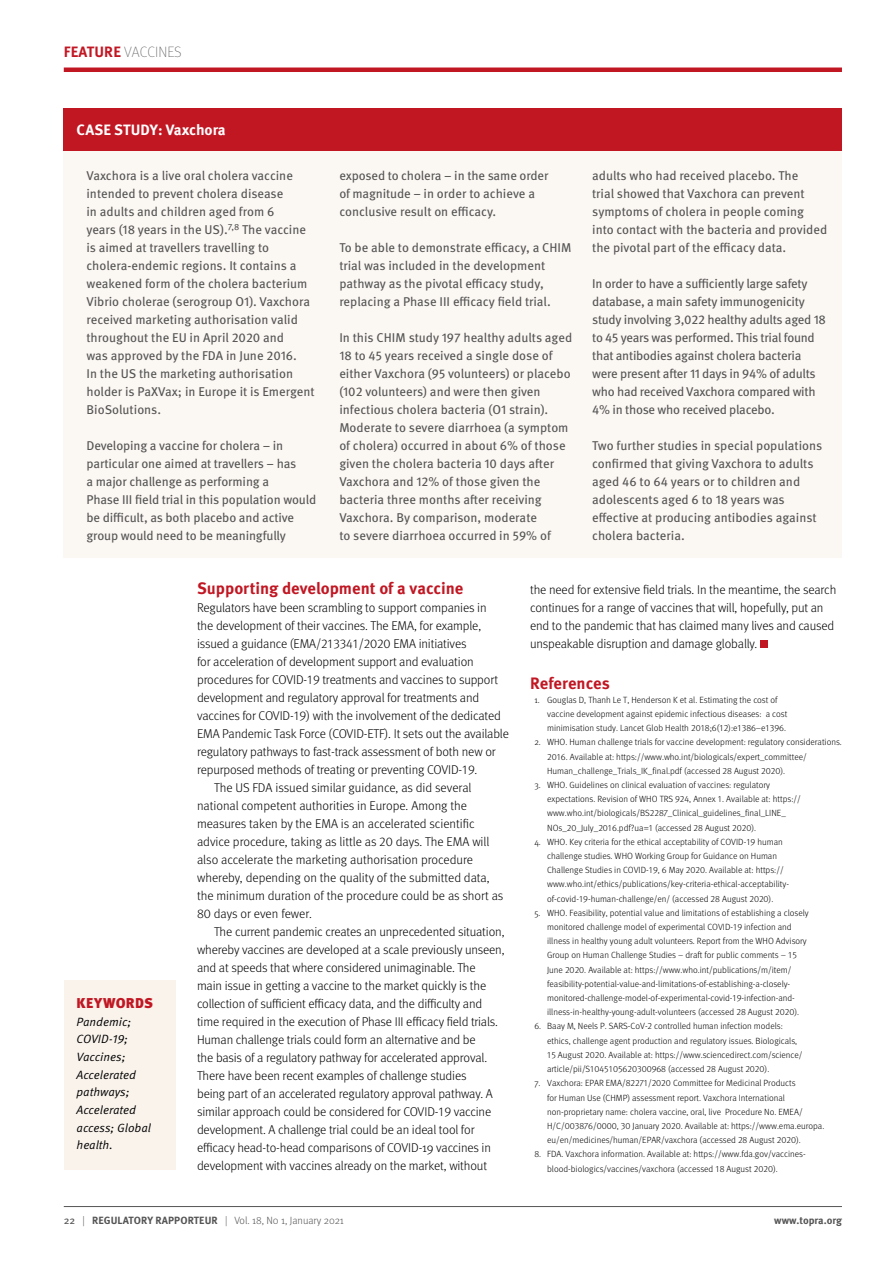
<style>
.page{position:relative;width:893px;height:1263px;background:#fff}
.page>*{position:absolute;margin:0;border:0;box-sizing:border-box;transform-origin:0 0}
.t1{font:700 16.5px "Meta OT";letter-spacing:-.005em;color:#c11723}
.t2{font:700 15px "Meta OT";color:#fff}
.t3{font:100 15px "Meta OT";letter-spacing:.01em;color:#545454}
.t4{font:900 14.25px "Meta OT";letter-spacing:.02em;color:#c11723}
.t5{font:12.75px/18px "Meta OT";letter-spacing:-.005em;color:#545454}
.t6{font:300 12.75px/18px "Meta OT";letter-spacing:-.01em;color:#000}
.t7{font:12px/17.7px "Meta OT Norm Ita";color:#000}
.t8{font:300 10.5px "Meta OT";color:#545454}
.t9{font:700 10.5px "Meta OT";color:#545454}
.t10{font:300 9px/14.2px "Meta OT";color:#000}
.s1{font-weight:700;color:#c11723}
.s2{font-weight:400}
.s3{font-weight:700}
</style>
<div class="page">
<hr style="left:64px;top:1206px;width:778px;height:1px;background:#545454">
<hr style="left:64px;top:68px;width:778px;height:4px;background:#c11723">
<div style="left:64px;top:145px;width:778px;height:413px;background:#fbf7f3"></div>
<div style="left:64px;top:108px;width:778px;height:43px;background:#c11723"></div>
<div style="left:760px;top:641px;width:7px;height:7px;background:#c11723"></div>
<div style="left:64px;top:980px;width:112px;height:190px;background:#f9f3ec"></div>
<h2 class="t3" style="left:64px;top:43px;width:119px"><span class="s1">FEATURE</span> VACCINES</h2>
<h2 class="t2" style="left:77px;top:120px;width:151px">CASE STUDY: Vaxchora</h2>
<p class="t5" style="left:86px;top:167px;width:230px">Vaxchora is a live oral cholera vaccine intended to prevent cholera disease<br>in adults and children aged from 6<br>years (18 years in the US).<sup>7,8</sup> The vaccine is aimed at travellers travelling to cholera-endemic regions. It contains a weakened form of the cholera bacterium Vibrio cholerae (serogroup O1). Vaxchora received marketing authorisation valid throughout the EU in April 2020 and<br>was approved by the FDA in June 2016.<br>In the US the marketing authorisation holder is PaXVax; in Europe it is Emergent BioSolutions.</p>
<h3 class="t5" style="left:86px;top:437px;width:231px">Developing a vaccine for cholera – in particular one aimed at travellers – has<br>a major challenge as performing a<br>Phase III field trial in this population would be difficult, as both placebo and active group would need to be meaningfully</h3>
<h3 class="t5" style="left:339px;top:167px;width:211px">exposed to cholera – in the same order of magnitude – in order to achieve a conclusive result on efficacy.</h3>
<h3 class="t5" style="left:339px;top:239px;width:234px">To be able to demonstrate efficacy, a CHIM trial was included in the development pathway as the pivotal efficacy study, replacing a Phase III efficacy field trial.</h3>
<p class="t5" style="left:339px;top:329px;width:234px">In this CHIM study 197 healthy adults aged 18 to 45 years received a single dose of either Vaxchora (95 volunteers) or placebo (102 volunteers) and were then given infectious cholera bacteria (O1 strain).<br>Moderate to severe diarrhoea (a symptom of cholera) occurred in about 6% of those given the cholera bacteria 10 days after Vaxchora and 12% of those given the bacteria three months after receiving Vaxchora. By comparison, moderate<br>to severe diarrhoea occurred in 59% of</p>
<h3 class="t5" style="left:592px;top:167px;width:236px">adults who had received placebo. The<br>trial showed that Vaxchora can prevent symptoms of cholera in people coming into contact with the bacteria and provided the pivotal part of the efficacy data.</h3>
<p class="t5" style="left:592px;top:275px;width:235px">In order to have a sufficiently large safety database, a main safety immunogenicity study involving 3,022 healthy adults aged 18 to 45 years was performed. This trial found that antibodies against cholera bacteria were present after 11 days in 94% of adults who had received Vaxchora compared with 4% in those who received placebo.</p>
<h3 class="t5" style="left:592px;top:437px;width:232px">Two further studies in special populations confirmed that giving Vaxchora to adults aged 46 to 64 years or to children and adolescents aged 6 to 18 years was effective at producing antibodies against cholera bacteria.</h3>
<h3 class="t4" style="left:77px;top:994px;width:78px">KEYWORDS</h3>
<h3 class="t7" style="left:77px;top:1013px;width:76px">Pandemic;<br>COVID-19;<br>Vaccines;<br>Accelerated pathways;<br>Accelerated access; Global health.</h3>
<h1 class="t1" style="left:197px;top:578px;width:268px">Supporting development of a vaccine</h1>
<h3 class="t6" style="left:197px;top:599px;width:291px">Regulators have been scrambling to support companies in</h3>
<h3 class="t6" style="left:197px;top:617px;width:286px">the development of their vaccines. The EMA, for example,</h3>
<h3 class="t6" style="left:197px;top:635px;width:271px">issued a guidance (EMA/213341/2020 EMA initiatives</h3>
<h3 class="t6" style="left:197px;top:653px;width:278px">for acceleration of development support and evaluation</h3>
<h3 class="t6" style="left:197px;top:671px;width:302px">procedures for COVID-19 treatments and vaccines to support</h3>
<h3 class="t6" style="left:197px;top:689px;width:284px">development and regulatory approval for treatments and</h3>
<h3 class="t6" style="left:197px;top:707px;width:305px">vaccines for COVID-19) with the involvement of the dedicated</h3>
<h3 class="t6" style="left:197px;top:725px;width:313px">EMA Pandemic Task Force (COVID-ETF). It sets out the available</h3>
<h3 class="t6" style="left:197px;top:743px;width:300px">regulatory pathways to fast-track assessment of both new or</h3>
<h3 class="t6" style="left:197px;top:761px;width:282px">repurposed methods of treating or preventing COVID-19.</h3>
<h3 class="t6" style="left:214px;top:779px;width:259px">The US FDA issued similar guidance, as did several</h3>
<h3 class="t6" style="left:197px;top:797px;width:272px">national competent authorities in Europe. Among the</h3>
<h3 class="t6" style="left:197px;top:815px;width:279px">measures taken by the EMA is an accelerated scientific</h3>
<h3 class="t6" style="left:197px;top:833px;width:294px">advice procedure, taking as little as 20 days. The EMA will</h3>
<h3 class="t6" style="left:197px;top:851px;width:278px">also accelerate the marketing authorisation procedure</h3>
<h3 class="t6" style="left:197px;top:869px;width:294px">whereby, depending on the quality of the submitted data,</h3>
<h3 class="t6" style="left:197px;top:887px;width:308px">the minimum duration of the procedure could be as short as</h3>
<h3 class="t6" style="left:197px;top:905px;width:116px">80 days or even fewer.</h3>
<h3 class="t6" style="left:214px;top:923px;width:292px">The current pandemic creates an unprecedented situation,</h3>
<h3 class="t6" style="left:197px;top:941px;width:309px">whereby vaccines are developed at a scale previously unseen,</h3>
<h3 class="t6" style="left:197px;top:959px;width:280px">and at speeds that where considered unimaginable. The</h3>
<h3 class="t6" style="left:197px;top:977px;width:291px">main issue in getting a vaccine to the market quickly is the</h3>
<h3 class="t6" style="left:197px;top:995px;width:287px">collection of sufficient efficacy data, and the difficulty and</h3>
<h3 class="t6" style="left:197px;top:1013px;width:303px">time required in the execution of Phase III efficacy field trials.</h3>
<h3 class="t6" style="left:197px;top:1031px;width:280px">Human challenge trials could form an alternative and be</h3>
<h3 class="t6" style="left:197px;top:1049px;width:292px">the basis of a regulatory pathway for accelerated approval.</h3>
<h3 class="t6" style="left:197px;top:1067px;width:271px">There have been recent examples of challenge studies</h3>
<h3 class="t6" style="left:197px;top:1085px;width:297px">being part of an accelerated regulatory approval pathway. A</h3>
<h3 class="t6" style="left:197px;top:1103px;width:296px">similar approach could be considered for COVID-19 vaccine</h3>
<h3 class="t6" style="left:197px;top:1121px;width:279px">development. A challenge trial could be an ideal tool for</h3>
<h3 class="t6" style="left:197px;top:1139px;width:295px">efficacy head-to-head comparisons of COVID-19 vaccines in</h3>
<h3 class="t6" style="left:197px;top:1157px;width:292px">development with vaccines already on the market, without</h3>
<h3 class="t6" style="left:530px;top:581px;width:308px">the need for extensive field trials. In the meantime, the search continues for a range of vaccines that will, hopefully, put an end to the pandemic that has claimed many lives and caused unspeakable disruption and damage globally.</h3>
<h1 class="t1" style="left:530px;top:672px;width:81px">References</h1>
<p class="t10" style="left:547px;top:693px;width:242px;text-indent:-13px">1. Gouglas D, Thanh Le T, Henderson K et al. Estimating the cost of vaccine development against epidemic infectious diseases: a cost minimisation study. Lancet Glob Health 2018;6(12):e1386–e1396.</p>
<p class="t10" style="left:547px;top:735px;width:296px;text-indent:-13px">2. WHO. Human challenge trials for vaccine development: regulatory considerations.<br>2016. Available at: https://www.who.int/biologicals/expert_committee/<br>Human_challenge_Trials_IK_final.pdf (accessed 28 August 2020).</p>
<p class="t10" style="left:547px;top:778px;width:255px;text-indent:-13px">3. WHO. Guidelines on clinical evaluation of vaccines: regulatory expectations. Revision of WHO TRS 924, Annex 1. Available at: https:// www.who.int/biologicals/BS2287_Clinical_guidelines_final_LINE_ NOs_20_July_2016.pdf?ua=1 (accessed 28 August 2020).</p>
<p class="t10" style="left:547px;top:835px;width:243px;text-indent:-13px">4. WHO. Key criteria for the ethical acceptability of COVID-19 human challenge studies. WHO Working Group for Guidance on Human Challenge Studies in COVID-19, 6 May 2020. Available at: https:// www.who.int/ethics/publications/key-criteria-ethical-acceptability&shy;of-covid-19-human-challenge/en/ (accessed 28 August 2020).</p>
<p class="t10" style="left:547px;top:906px;width:263px;text-indent:-13px">5. WHO. Feasibility, potential value and limitations of establishing a closely monitored challenge model of experimental COVID-19 infection and illness in healthy young adult volunteers. Report from the WHO Advisory Group on Human Challenge Studies – draft for public comments – 15<br>June 2020. Available at: https://www.who.int/publications/m/item/ feasibility-potential-value-and-limitations-of-establishing-a-closely&shy;monitored-challenge-model-of-experimental-covid-19-infection-and&shy;illness-in-healthy-young-adult-volunteers (accessed 28 August 2020).</p>
<p class="t10" style="left:547px;top:1019px;width:257px;text-indent:-13px">6. Baay M, Neels P. SARS-CoV-2 controlled human infection models: ethics, challenge agent production and regulatory issues. Biologicals, 15 August 2020. Available at: https://www.sciencedirect.com/science/ article/pii/S1045105620300968 (accessed 28 August 2020).</p>
<p class="t10" style="left:547px;top:1076px;width:279px;text-indent:-13px">7. Vaxchora: EPAR EMA/82271/2020 Committee for Medicinal Products<br>for Human Use (CHMP) assessment report. Vaxchora International non-proprietary name: cholera vaccine, oral, live Procedure No. EMEA/ H/C/003876/0000, 30 January 2020. Available at: https://www.ema.europa. eu/en/medicines/human/EPAR/vaxchora (accessed 28 August 2020).</p>
<p class="t10" style="left:547px;top:1147px;width:260px;text-indent:-13px">8. FDA. Vaxchora information. Available at: https://www.fda.gov/vaccines&shy;blood-biologics/vaccines/vaxchora (accessed 18 August 2020).</p>
<p class="t8" style="left:64px;top:1215px;width:282px"><span class="s2">22</span> | <span class="s3">REGULATORY RAPPORTEUR</span> | Vol. 18, N0 1, January 2021</p>
<p class="t9" style="left:774px;top:1214px;width:69px">www.topra.org</p>
</div>
